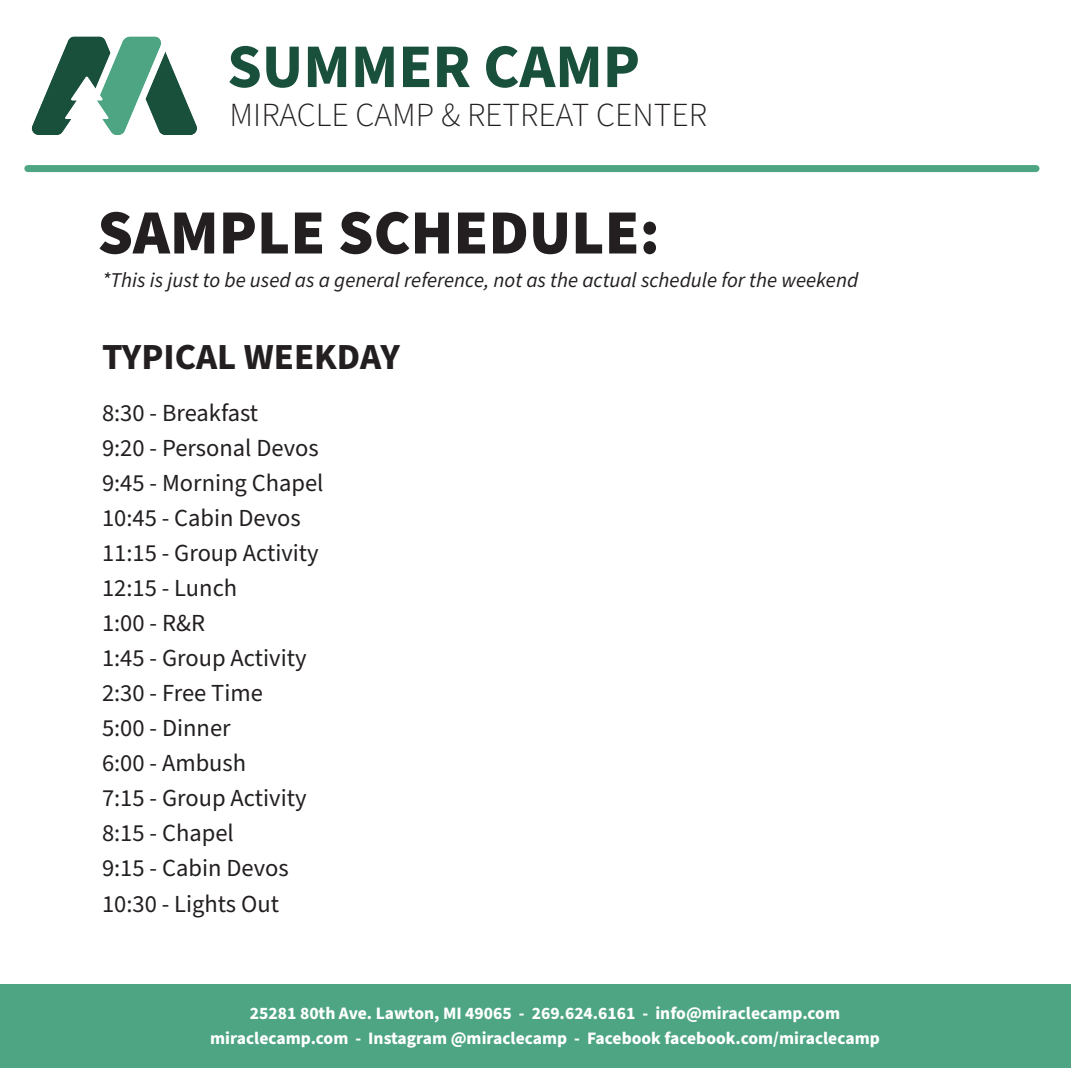
<style>
.page{position:relative;width:1071px;height:1068px;background:#fff}
.page>*{position:absolute;margin:0;border:0;box-sizing:border-box;transform-origin:0 0}
.t1{font:900 63px "Source Sans Pro";color:#231f20}
.t2{font:700 62.12px "Source Sans Pro";color:#19503c}
.t3{font:700 36.75px "Source Sans Pro";color:#231f20}
.t4{font:300 33.6px "Source Sans Pro";color:#231f20}
.t5{font:24.5px/35px "Source Sans Pro";color:#231f20}
.t6{font:italic 21px "Source Sans Pro";color:#231f20}
.t7{font:700 17.5px/24.5px "Source Sans Pro";color:#fff;text-align:center}
</style>
<div class="page">
<img style="left:31px;top:36px;width:166px;height:99px">
<div style="left:0;top:984px;width:1071px;height:83px;background:#4da583"></div>
<div style="left:28px;top:165px;width:1008px;height:7px;background:#4da583"></div>
<h2 class="t2" style="left:227px;top:24px;width:414px">SUMMER CAMP</h2>
<h3 class="t4" style="left:230px;top:93px;width:479px">MIRACLE CAMP &amp; RETREAT CENTER</h3>
<h1 class="t1" style="left:97px;top:189px;width:564px">SAMPLE SCHEDULE:</h1>
<p class="t6" style="left:102px;top:266px;width:758px">*This is just to be used as a general reference, not as the actual schedule for the weekend</p>
<h3 class="t3" style="left:102px;top:332px;width:299px">TYPICAL WEEKDAY</h3>
<p class="t5" style="left:102px;top:396px;width:223px">8:30 - Breakfast<br>9:20 - Personal Devos<br>9:45 - Morning Chapel<br>10:45 - Cabin Devos<br>11:15 - Group Activity<br>12:15 - Lunch<br>1:00 - R&amp;R<br>1:45 - Group Activity<br>2:30 - Free Time<br>5:00 - Dinner<br>6:00 - Ambush<br>7:15 - Group Activity<br>8:15 - Chapel<br>9:15 - Cabin Devos<br>10:30 - Lights Out</p>
<p class="t7" style="left:210px;top:1001px;width:671px">25281 80th Ave. Lawton, MI 49065 - 269.624.6161 - info@miraclecamp.com miraclecamp.com - Instagram @miraclecamp - Facebook facebook.com/miraclecamp</p>
</div>
